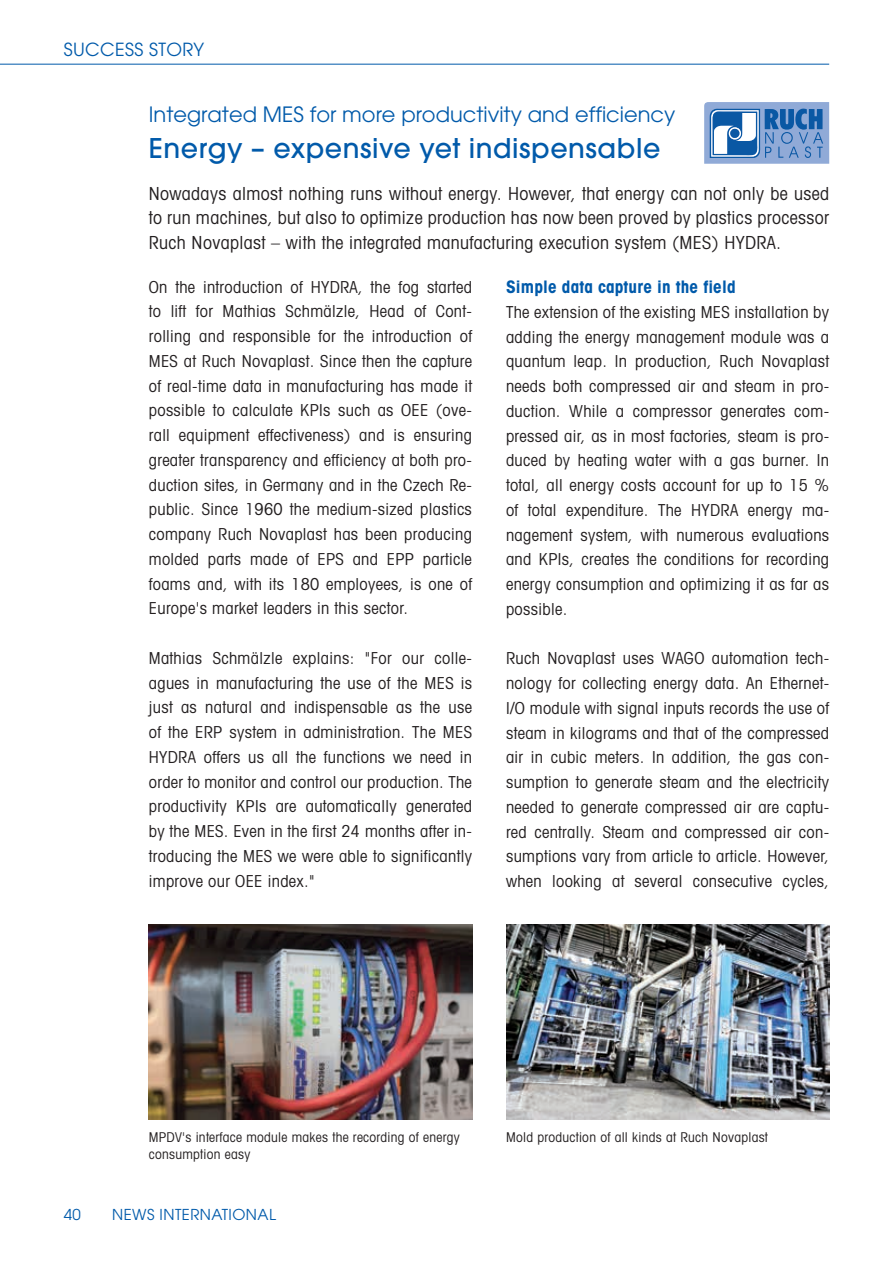
<style>
.page{position:relative;width:893px;height:1263px;background:#fff}
.page>*{position:absolute;margin:0;border:0;box-sizing:border-box;transform-origin:0 0}
.t1{font:500 27px "Avant Garde";letter-spacing:.02em;color:#015aaa}
.t2{font:21px "Avant Garde";color:#015aaa}
.t3{font:condensed 18px/24.8px "Avant Garde";letter-spacing:.02em;color:#231f20;text-align:justify}
.t4{font:18px "Avant Garde";letter-spacing:.02em;color:#015aaa}
.t5{font:700 condensed 17.25px "Avant Garde";letter-spacing:.01em;color:#015aaa}
.t6{font:condensed 16.5px/24.8px "Avant Garde";letter-spacing:.02em;color:#231f20;text-align:justify}
.t7{font:15px "Avant Garde";letter-spacing:.03em;color:#015aaa}
.t8{font:condensed 13.5px/16.5px "Avant Garde";letter-spacing:.02em;color:#231f20}
</style>
<div class="page">
<hr style="left:0;top:64px;width:829px;height:1px;background:#015aaa">
<svg style="left:704px;top:102px;width:125px;height:62px;background:#749bcc"></svg>
<img style="left:149px;top:924px;width:323px;height:196px">
<img style="left:506px;top:924px;width:323px;height:196px">
<p class="t4" style="left:64px;top:39px;width:142px">SUCCESS STORY</p>
<p class="t2" style="left:149px;top:102px;width:528px">Integrated MES for more productivity and efficiency</p>
<h1 class="t1" style="left:149px;top:131px;width:513px">Energy – expensive yet indispensable</h1>
<p class="t3" style="left:149px;top:180px;width:682px">Nowadays almost nothing runs without energy. However, that energy can not only be used to run machines, but also to optimize production has now been proved by plastics processor Ruch Novaplast – with the integrated manufacturing execution system (MES) HYDRA.</p>
<p class="t6" style="left:149px;top:274px;width:325px">On the introduction of HYDRA, the fog started to lift for Mathias Schmälzle, Head of Cont&shy;rolling and responsible for the introduction of MES at Ruch Novaplast. Since then the capture of real-time data in manufacturing has made it possible to calculate KPIs such as OEE (ove&shy;rall equipment effectiveness) and is ensuring greater transparency and efficiency at both pro&shy;duction sites, in Germany and in the Czech Re&shy;public. Since 1960 the medium-sized plastics company Ruch Novaplast has been producing molded parts made of EPS and EPP particle foams and, with its 180 employees, is one of Europe's market leaders in this sector.</p>
<p class="t6" style="left:149px;top:645px;width:325px">Mathias Schmälzle explains: "For our colle&shy;agues in manufacturing the use of the MES is just as natural and indispensable as the use of the ERP system in administration. The MES HYDRA offers us all the functions we need in order to monitor and control our production. The productivity KPIs are automatically generated by the MES. Even in the first 24 months after in&shy;troducing the MES we were able to significantly improve our OEE index."</p>
<p class="t5" style="left:506px;top:276px;width:231px">Simple data capture in the field</p>
<p class="t6" style="left:506px;top:299px;width:325px">The extension of the existing MES installation by adding the energy management module was a quantum leap. In production, Ruch Novaplast needs both compressed air and steam in pro&shy;duction. While a compressor generates com&shy;pressed air, as in most factories, steam is pro&shy;duced by heating water with a gas burner. In total, all energy costs account for up to 15 % of total expenditure. The HYDRA energy ma&shy;nagement system, with numerous evaluations and KPIs, creates the conditions for recording energy consumption and optimizing it as far as possible.</p>
<p class="t6" style="left:506px;top:646px;width:325px">Ruch Novaplast uses WAGO automation tech&shy;nology for collecting energy data. An Ethernet-I/O module with signal inputs records the use of steam in kilograms and that of the compressed air in cubic meters. In addition, the gas con&shy;sumption to generate steam and the electricity needed to generate compressed air are captu&shy;red centrally. Steam and compressed air con&shy;sumptions vary from article to article. However, when looking at several consecutive cycles,</p>
<p class="t8" style="left:149px;top:1129px;width:312px">MPDV's interface module makes the recording of energy consumption easy</p>
<p class="t8" style="left:506px;top:1129px;width:263px">Mold production of all kinds at Ruch Novaplast</p>
<p class="t7" style="left:64px;top:1206px;width:19px">40</p>
<p class="t7" style="left:112px;top:1206px;width:165px">NEWS INTERNATIONAL</p>
</div>
